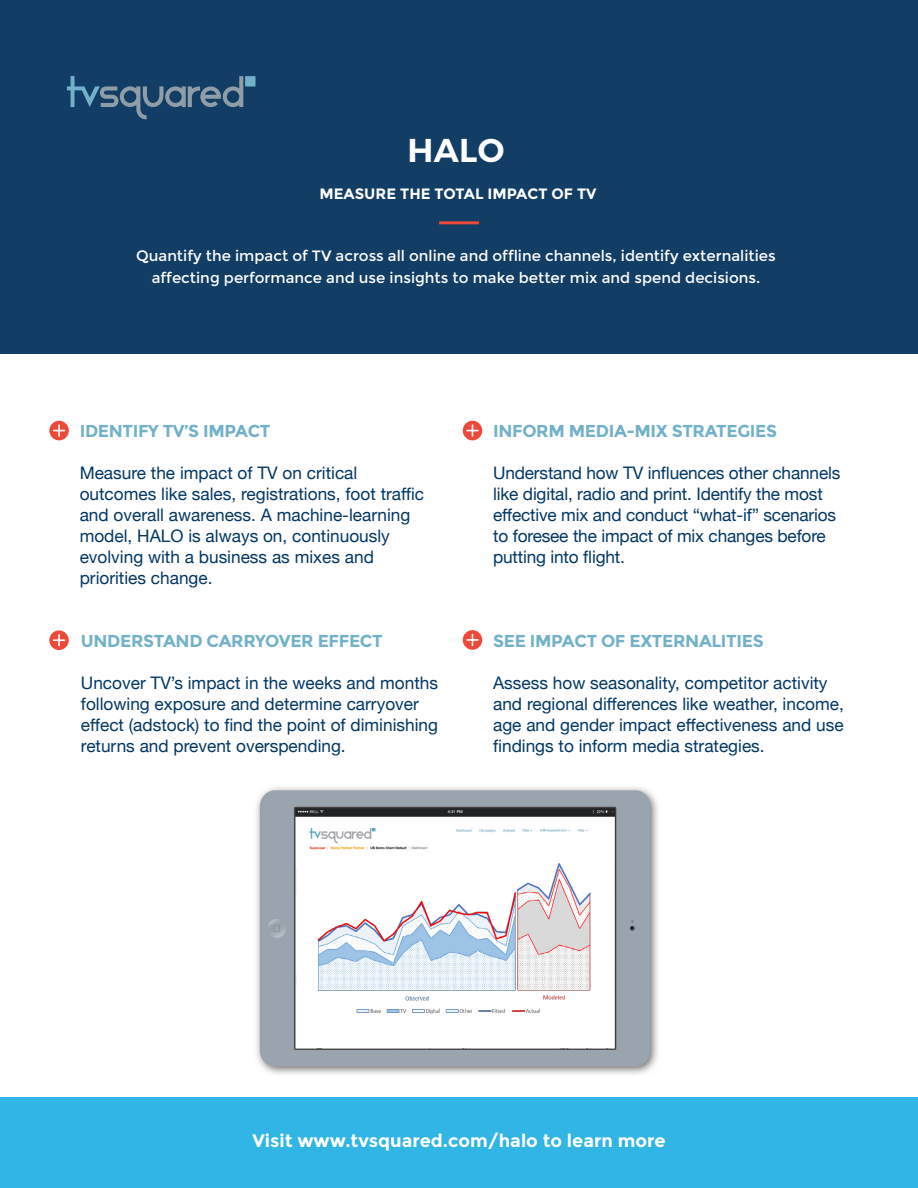
<style>
.page{position:relative;width:918px;height:1188px;background:#fff}
.page>*{position:absolute;margin:0;border:0;box-sizing:border-box;transform-origin:0 0}
.t1{font:600 33px "Montserrat";color:#fff}
.t2{font:700 18px "Montserrat";color:#fff}
.t3{font:17.25px/21px "Helvetica Neue";color:#003764}
.t4{font:700 17.25px "Montserrat";letter-spacing:-.02em;color:#72b1c8}
.t5{font:15px/22.5px "Montserrat";color:#fff;text-align:center}
.t6{font:700 15px "Montserrat";color:#fff}
</style>
<div class="page">
<img style="left:256px;top:787px;width:402px;height:287px">
<div style="left:297px;top:831px;width:317px;height:217px;background:#fff"></div>
<div style="left:0;top:0;width:918px;height:354px;background:#123d64"></div>
<div style="left:245px;top:76px;width:11px;height:11px;background:#72b1c8"></div>
<svg style="left:67px;top:76px;width:176px;height:43px"></svg>
<div style="left:0;top:1097px;width:918px;height:91px;background:#30b5e4"></div>
<hr style="left:439px;top:221px;width:40px;height:3px;background:#ed493a">
<div style="left:463px;top:421px;width:19px;height:19px;background:#ed493a;border-radius:50%"></div>
<svg style="left:467px;top:425px;width:11px;height:11px"></svg>
<svg style="left:49px;top:421px;width:20px;height:19px"></svg>
<svg style="left:54px;top:425px;width:11px;height:11px"></svg>
<svg style="left:463px;top:630px;width:19px;height:20px"></svg>
<svg style="left:467px;top:634px;width:11px;height:11px"></svg>
<svg style="left:49px;top:630px;width:20px;height:20px"></svg>
<svg style="left:54px;top:635px;width:11px;height:11px"></svg>
<img style="left:303px;top:829px;width:296px;height:21px">
<div style="left:474px;top:835px;width:127px;height:23px;background:#fff"></div>
<img style="left:317px;top:863px;width:274px;height:151px">
<h1 class="t1" style="left:408px;top:130px;width:98px">HALO</h1>
<p class="t6" style="left:320px;top:184px;width:278px">MEASURE THE TOTAL IMPACT OF TV</p>
<p class="t5" style="left:136px;top:245px;width:641px">Quantify the impact of TV across all online and offline channels, identify externalities affecting performance and use insights to make better mix and spend decisions.</p>
<p class="t4" style="left:80px;top:420px;width:192px">IDENTIFY TV’S IMPACT</p>
<p class="t3" style="left:80px;top:463px;width:346px">Measure the impact of TV on critical outcomes like sales, registrations, foot traffic and overall awareness. A machine-learning model, HALO is always on, continuously evolving with a business as mixes and priorities change.</p>
<p class="t4" style="left:81px;top:630px;width:303px">UNDERSTAND CARRYOVER EFFECT</p>
<p class="t3" style="left:81px;top:673px;width:359px">Uncover TV’s impact in the weeks and months following exposure and determine carryover effect (adstock) to find the point of diminishing returns and prevent overspending.</p>
<p class="t4" style="left:493px;top:420px;width:286px">INFORM MEDIA-MIX STRATEGIES</p>
<p class="t3" style="left:493px;top:463px;width:349px">Understand how TV influences other channels like digital, radio and print. Identify the most effective mix and conduct “what-if” scenarios to foresee the impact of mix changes before putting into flight.</p>
<p class="t4" style="left:493px;top:630px;width:272px">SEE IMPACT OF EXTERNALITIES</p>
<p class="t3" style="left:493px;top:673px;width:352px">Assess how seasonality, competitor activity and regional differences like weather, income, age and gender impact effectiveness and use findings to inform media strategies.</p>
<p class="t2" style="left:252px;top:1130px;width:415px">Visit www.tvsquared.com/halo to learn more</p>
</div>
